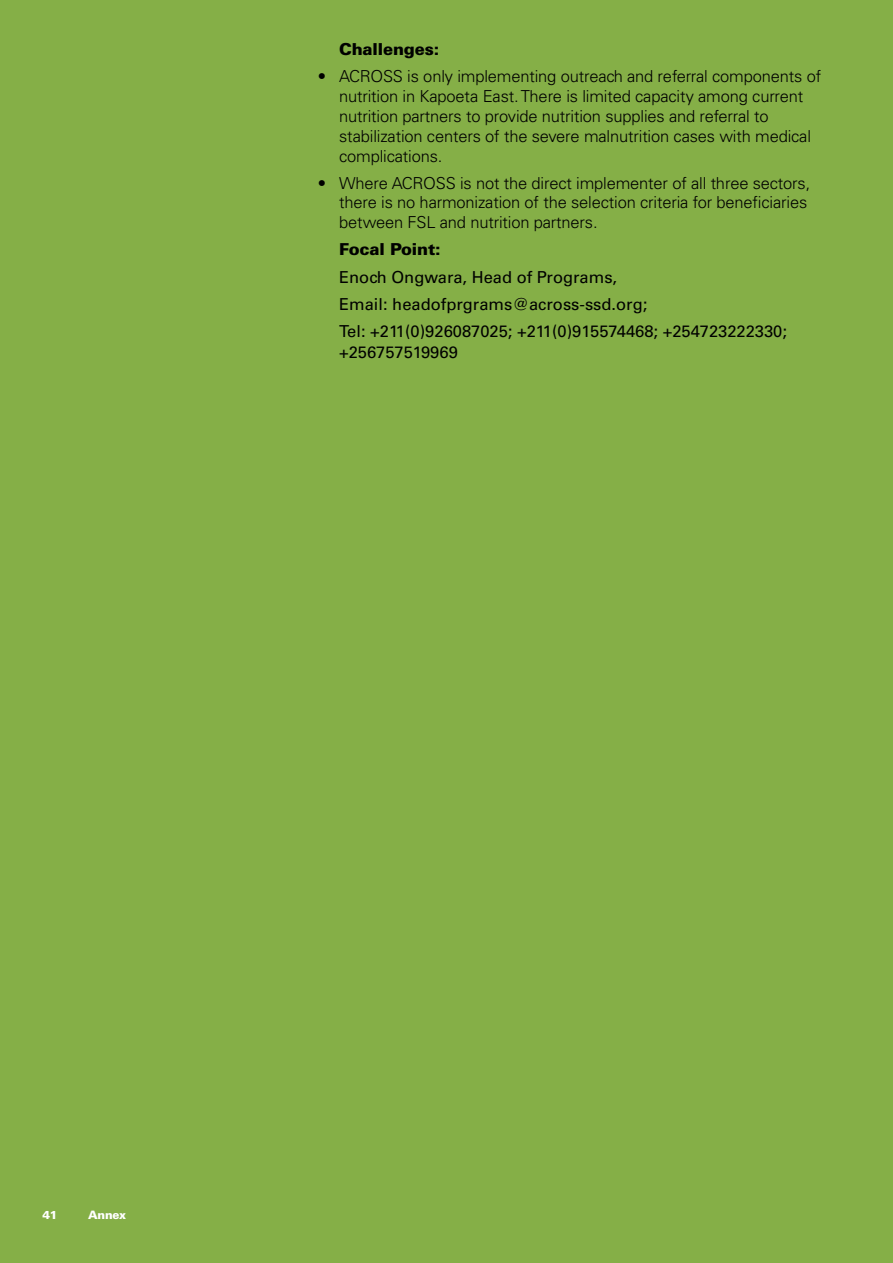
<style>
.page{position:relative;width:893px;height:1263px;background:#85af47}
.page>*{position:absolute;margin:0;border:0;box-sizing:border-box;transform-origin:0 0}
.t1{font:300 16.5px/19.8px "Univers LT Std";letter-spacing:-.01em;color:#000}
.t2{font:16.5px/27.3px "Univers LT Std";color:#000}
.t3{font:900 16.5px "Univers LT Std";letter-spacing:-.01em;color:#000}
.t4{font:900 11.55px "Univers LT Std";letter-spacing:-.02em;color:#fff}
</style>
<div class="page">
<p class="t3" style="left:339px;top:39px;width:102px">Challenges:</p>
<p class="t1" style="left:339px;top:67px;width:484px;text-indent:-21px">• ACROSS is only implementing outreach and referral components of nutrition in Kapoeta East. There is limited capacity among current nutrition partners to provide nutrition supplies and referral to stabilization centers of the severe malnutrition cases with medical complications.</p>
<p class="t1" style="left:339px;top:173px;width:473px;text-indent:-21px">• Where ACROSS is not the direct implementer of all three sectors, there is no harmonization of the selection criteria for beneficiaries between FSL and nutrition partners.</p>
<p class="t3" style="left:339px;top:239px;width:103px">Focal Point:</p>
<p class="t2" style="left:339px;top:263px;width:449px">Enoch Ongwara, Head of Programs,<br>Email: headofprgrams@across-ssd.org;<br>Tel: +211(0)926087025; +211(0)915574468; +254723222330;</p>
<p class="t2" style="left:339px;top:339px;width:120px">+256757519969</p>
<p class="t4" style="left:43px;top:1207px;width:17px">41</p>
<p class="t4" style="left:88px;top:1207px;width:39px">Annex</p>
</div>
